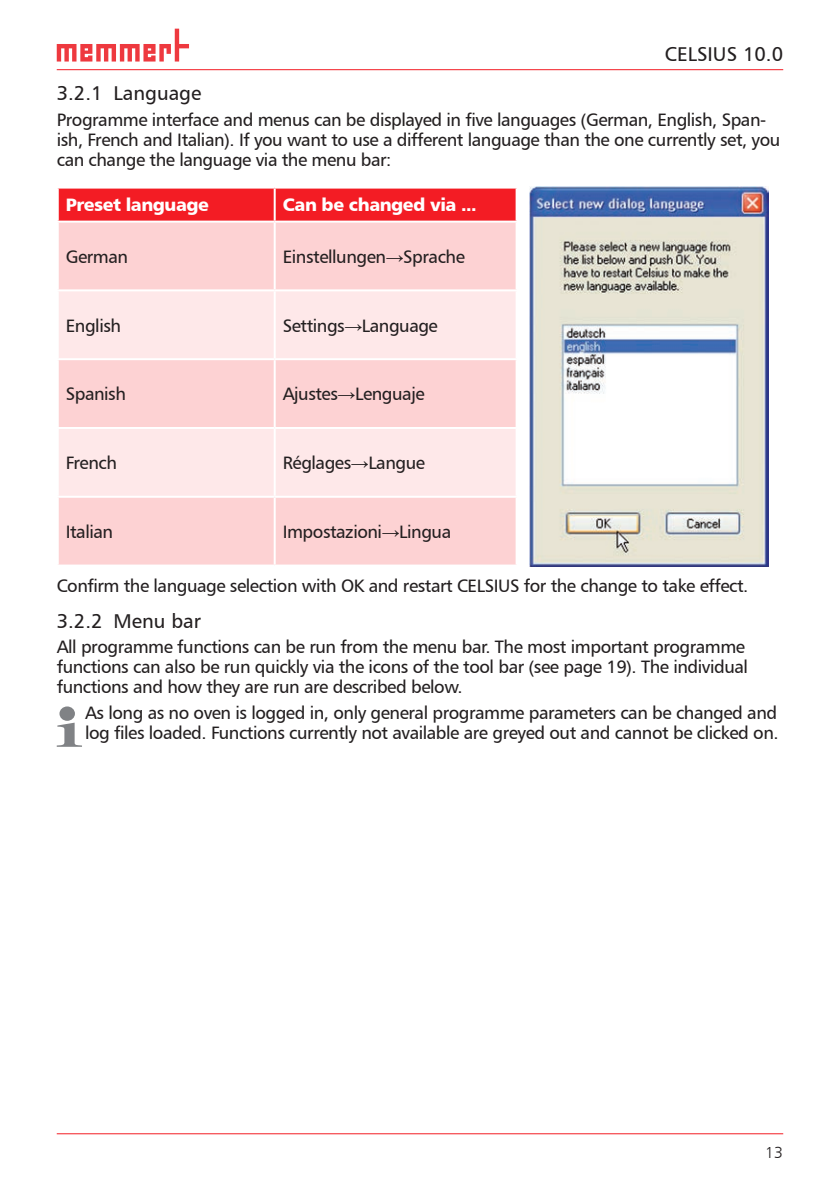
<style>
.page{position:relative;width:840px;height:1191px;background:#fff}
.page>*{position:absolute;margin:0;border:0;box-sizing:border-box;transform-origin:0 0}
.t1{font:20px "Humanist 777 BT Roman B";color:#231f20}
.Fließtext_links{font:18px/20px "Humanist 777 BT Roman B";letter-spacing:-.025em;color:#231f20}
.Hinweis{font:18px/20px "Humanist 777 BT Roman B";letter-spacing:-.025em;color:#231f20}
.Fließtext_links-2{font:18px "Humanist 777 BT Black B";letter-spacing:-.025em;color:#fff}
.t2{font:16px "Humanist 777 BT Light B";color:#231f20}
.s1{font-family:"Arial"}
</style>
<div class="page">
<hr style="left:57px;top:69px;width:725px;height:1px;background:#f31c24">
<hr style="left:57px;top:1133px;width:725px;height:1px;background:#f31c24">
<svg style="left:57px;top:29px;width:132px;height:33px"></svg>
<div style="left:59px;top:189px;width:456px;height:32px;background:#f31c24"></div>
<div style="left:59px;top:223px;width:456px;height:341px;background:#fdd2d3"></div>
<svg style="left:59px;top:291px;width:456px;height:205px;background:#fde0e1"></svg>
<hr style="left:273px;top:189px;width:2px;height:32px;background:#fff">
<hr style="left:273px;top:223px;width:2px;height:66px;background:#fff">
<hr style="left:57px;top:289px;width:217px;height:2px;background:#fff">
<hr style="left:273px;top:291px;width:2px;height:67px;background:#fff">
<hr style="left:274px;top:289px;width:243px;height:2px;background:#fff">
<hr style="left:57px;top:358px;width:217px;height:2px;background:#fff">
<hr style="left:273px;top:360px;width:2px;height:67px;background:#fff">
<hr style="left:274px;top:358px;width:243px;height:2px;background:#fff">
<hr style="left:57px;top:427px;width:217px;height:2px;background:#fff">
<hr style="left:273px;top:429px;width:2px;height:67px;background:#fff">
<hr style="left:274px;top:427px;width:243px;height:2px;background:#fff">
<hr style="left:57px;top:496px;width:217px;height:2px;background:#fff">
<hr style="left:273px;top:498px;width:2px;height:66px;background:#fff">
<hr style="left:274px;top:496px;width:243px;height:2px;background:#fff">
<img style="left:529px;top:187px;width:239px;height:379px">
<svg style="left:57px;top:722px;width:25px;height:25px"></svg>
<div style="left:59px;top:706px;width:16px;height:15px;background:#808285;border-radius:50%"></div>
<p class="t1" style="left:664px;top:42px;width:120px">CELSIUS 10.0</p>
<p class="t1" style="left:57px;top:81px;width:146px">3.2.1 Language</p>
<p class="Fließtext_links" style="left:57px;top:109px;width:724px">Programme interface and menus can be displayed in five languages (German, English, Span&shy;ish, French and Italian). If you want to use a different language than the one currently set, you can change the language via the menu bar:</p>
<p class="Fließtext_links-2" style="left:66px;top:194px;width:144px">Preset language</p>
<p class="Fließtext_links-2" style="left:282px;top:194px;width:195px">Can be changed via ...</p>
<p class="Fließtext_links" style="left:66px;top:246px;width:64px">German</p>
<p class="Fließtext_links" style="left:282px;top:246px;width:184px">Einstellungen<span class="s1">→</span>Sprache</p>
<p class="Fließtext_links" style="left:66px;top:315px;width:57px">English</p>
<p class="Fließtext_links" style="left:282px;top:315px;width:157px">Settings<span class="s1">→</span>Language</p>
<p class="Fließtext_links" style="left:66px;top:384px;width:62px">Spanish</p>
<p class="Fließtext_links" style="left:282px;top:384px;width:143px">Ajustes<span class="s1">→</span>Lenguaje</p>
<p class="Fließtext_links" style="left:66px;top:452px;width:53px">French</p>
<p class="Fließtext_links" style="left:282px;top:452px;width:144px">Réglages<span class="s1">→</span>Langue</p>
<p class="Fließtext_links" style="left:66px;top:521px;width:49px">Italian</p>
<p class="Fließtext_links" style="left:282px;top:521px;width:170px">Impostazioni<span class="s1">→</span>Lingua</p>
<p class="Fließtext_links" style="left:57px;top:575px;width:692px">Confirm the language selection with OK and restart CELSIUS for the change to take effect.</p>
<p class="t1" style="left:57px;top:608px;width:146px">3.2.2 Menu bar</p>
<p class="Fließtext_links" style="left:57px;top:636px;width:692px">All programme functions can be run from the menu bar. The most important programme functions can also be run quickly via the icons of the tool bar (see page 19). The individual functions and how they are run are described below.</p>
<p class="Hinweis" style="left:85px;top:702px;width:694px">As long as no oven is logged in, only general programme parameters can be changed and log files loaded. Functions currently not available are greyed out and cannot be clicked on.</p>
<p class="t2" style="left:764px;top:1142px;width:19px">13</p>
</div>
